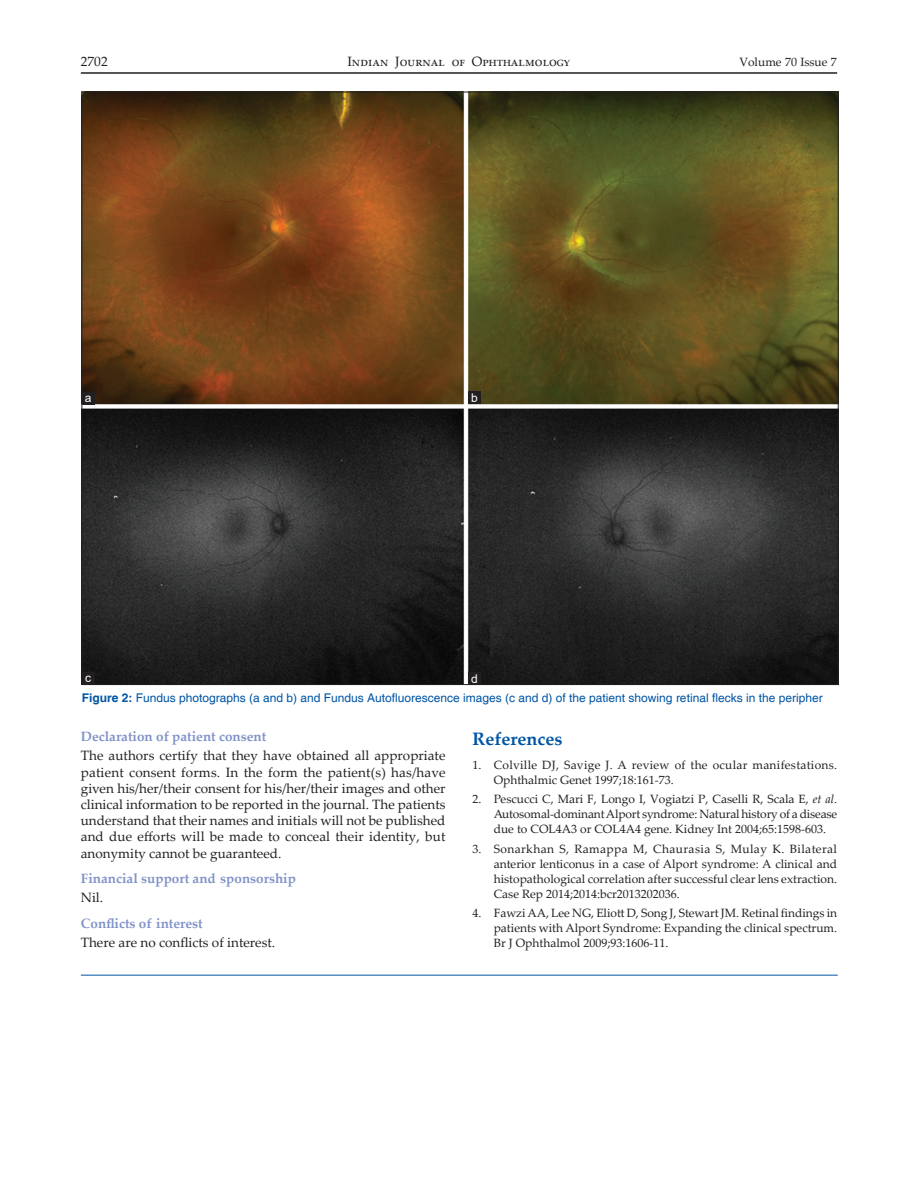
<style>
.page{position:relative;width:918px;height:1188px;background:#fff}
.page>*{position:absolute;margin:0;border:0;box-sizing:border-box;transform-origin:0 0}
.t1{font:700 18px "Palatino Linotype";color:#0155a5}
.TXFL{font:13.5px/16.2px "Palatino Linotype";color:#231f20;text-align:justify}
.t2{font:700 13.5px "Palatino Linotype";color:#8193c9}
.REF{font:12px/15px "Palatino Linotype";color:#231f20;text-align:justify}
.FGC{font:12px "Helvetica";color:#0155a5}
.REF-2{font:12px/15px "Palatino Linotype";letter-spacing:.025em;color:#231f20}
.LABEL{font:12px "Arial";color:#fff}
.s1{font-weight:700}
.s2{font-style:italic}
</style>
<div class="page">
<hr style="left:81px;top:72px;width:756px;height:2px;background:#231f20">
<img style="left:84px;top:94px;width:752px;height:589px">
<div style="left:468px;top:672px;width:13px;height:13px;background:#231f20"></div>
<div style="left:82px;top:672px;width:12px;height:13px;background:#231f20"></div>
<div style="left:468px;top:392px;width:13px;height:12px;background:#231f20"></div>
<div style="left:82px;top:392px;width:12px;height:13px;background:#231f20"></div>
<hr style="left:81px;top:975px;width:757px;height:1px;background:#0155a5">
<p class="TXFL" style="left:81px;top:53px;width:28px">2702</p>
<p class="TXFL" style="left:347px;top:53px;width:225px">Indian Journal of Ophthalmology</p>
<p class="REF" style="left:739px;top:54px;width:99px">Volume 70 Issue 7</p>
<p class="LABEL" style="left:85px;top:389px;width:8px">a</p>
<p class="LABEL" style="left:471px;top:390px;width:8px">b</p>
<p class="LABEL" style="left:85px;top:669px;width:7px">c</p>
<p class="LABEL" style="left:471px;top:670px;width:8px">d</p>
<p class="FGC" style="left:82px;top:691px;width:743px"><span class="s1">Figure 2:</span> Fundus photographs (a and b) and Fundus Autofluorescence images (c and d) of the patient showing retinal flecks in the peripher</p>
<h2 class="t2" style="left:81px;top:727px;width:187px">Declaration of patient consent</h2>
<p class="TXFL" style="left:81px;top:747px;width:366px">The authors certify that they have obtained all appropriate patient consent forms. In the form the patient(s) has/have given his/her/their consent for his/her/their images and other clinical information to be reported in the journal. The patients understand that their names and initials will not be published and due efforts will be made to conceal their identity, but anonymity cannot be guaranteed.</p>
<h2 class="t2" style="left:81px;top:869px;width:217px">Financial support and sponsorship</h2>
<p class="TXFL" style="left:81px;top:889px;width:24px">Nil.</p>
<h2 class="t2" style="left:81px;top:914px;width:123px">Conflicts of interest</h2>
<p class="TXFL" style="left:81px;top:934px;width:196px">There are no conflicts of interest.</p>
<h1 class="t1" style="left:472px;top:726px;width:91px">References</h1>
<p class="REF-2" style="left:494px;top:756px;width:345px;text-indent:-21px">1. Colville DJ, Savige J. A review of the ocular manifestations.<br>Ophthalmic Genet 1997;18:161‑73.</p>
<p class="REF" style="left:494px;top:791px;width:345px;text-indent:-21px">2. Pescucci C, Mari F, Longo I, Vogiatzi P, Caselli R, Scala E, <span class="s2">et al</span>.<br>Autosomal‑dominantAlport syndrome: Natural history of a disease due to COL4A3 or COL4A4 gene. Kidney Int 2004;65:1598‑603.</p>
<p class="REF" style="left:494px;top:840px;width:345px;text-indent:-21px">3. Sonarkhan S, Ramappa M, Chaurasia S, Mulay K. Bilateral anterior lenticonus in a case of Alport syndrome: A clinical and histopathological correlation after successful clear lens extraction.<br>Case Rep 2014;2014:bcr2013202036.</p>
<p class="REF" style="left:494px;top:905px;width:345px;text-indent:-21px">4. FawziAA, Lee NG, Eliott D, Song J, Stewart JM. Retinal findings in patients with Alport Syndrome: Expanding the clinical spectrum.<br>Br J Ophthalmol 2009;93:1606‑11.</p>
</div>
